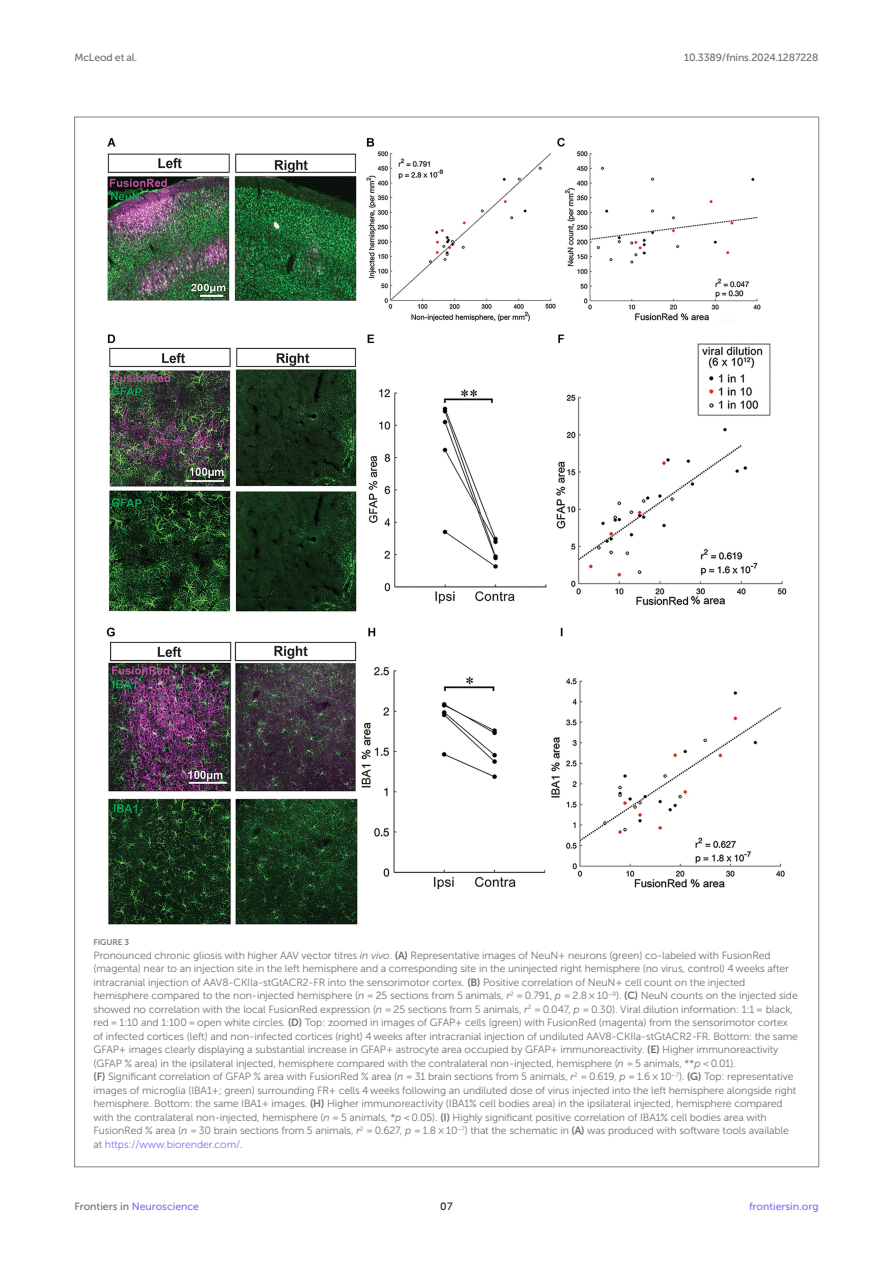
<style>
.page{position:relative;width:893px;height:1263px;background:#fff}
.page>*{position:absolute;margin:0;border:0;box-sizing:border-box;transform-origin:0 0}
.FIG_HD{font:10.5px/13.5px "Museo Sans 300";letter-spacing:-.01em;color:#706f70}
.t1{font:10.5px "Museo Sans 500";color:#856df0}
.t2{font:10.5px "Museo Sans 500";letter-spacing:-.015em;color:#706f70}
.t3{font:10.5px "Museo Sans 500";color:#1b1c1b}
.FIG_HD-2{font:8.25px "Museo Sans 700";letter-spacing:-.01em;color:#7e7f7f}
.s1{font-style:italic}
.s2{font-family:"Museo Sans 700"}
.s3{color:#856df0}
.s4{color:#706f70}
</style>
<div class="page">
<img style="left:106px;top:137px;width:681px;height:788px">
<p class="t2" style="left:74px;top:51px;width:64px">McLeod et al.</p>
<p class="t2" style="left:684px;top:51px;width:136px">10.3389/fnins.2024.1287228</p>
<p class="FIG_HD-2" style="left:94px;top:938px;width:37px">FIGURE 3</p>
<p class="FIG_HD" style="left:94px;top:948px;width:706px">Pronounced chronic gliosis with higher AAV vector titres <span class="s1">in vivo</span>. <span class="s2">(A)</span> Representative images of NeuN+ neurons (green) co-labeled with FusionRed (magenta) near to an injection site in the left hemisphere and a corresponding site in the uninjected right hemisphere (no virus, control) 4 weeks after intracranial injection of AAV8-CKIIa-stGtACR2-FR into the sensorimotor cortex. <span class="s2">(B)</span> Positive correlation of NeuN+ cell count on the injected hemisphere compared to the non-injected hemisphere (<span class="s1">n</span> = 25 sections from 5 animals, <span class="s1">r</span><sup>2</sup> = 0.791, <span class="s1">p</span> = 2.8 × 10<sup>−</sup><sup>9</sup>). <span class="s2">(C)</span> NeuN counts on the injected side showed no correlation with the local FusionRed expression (<span class="s1">n</span> = 25 sections from 5 animals, <span class="s1">r</span><sup>2</sup> = 0.047, <span class="s1">p</span> = 0.30). Viral dilution information: 1:1 = black, red = 1:10 and 1:100 = open white circles. <span class="s2">(D)</span> Top: zoomed in images of GFAP+ cells (green) with FusionRed (magenta) from the sensorimotor cortex of infected cortices (left) and non-infected cortices (right) 4 weeks after intracranial injection of undiluted AAV8-CKIIa-stGtACR2-FR. Bottom: the same GFAP+ images clearly displaying a substantial increase in GFAP+ astrocyte area occupied by GFAP+ immunoreactivity. <span class="s2">(E)</span> Higher immunoreactivity (GFAP % area) in the ipsilateral injected, hemisphere compared with the contralateral non-injected, hemisphere (<span class="s1">n</span> = 5 animals, **<span class="s1">p</span> &lt; 0.01).<br><span class="s2">(F)</span> Significant correlation of GFAP % area with FusionRed % area (<span class="s1">n</span> = 31 brain sections from 5 animals, <span class="s1">r</span><sup>2</sup> = 0.619, <span class="s1">p</span> = 1.6 × 10<sup>−</sup><sup>7</sup>). <span class="s2">(G)</span> Top: representative images of microglia (IBA1+; green) surrounding FR+ cells 4 weeks following an undiluted dose of virus injected into the left hemisphere alongside right hemisphere. Bottom: the same IBA1+ images. <span class="s2">(H)</span> Higher immunoreactivity (IBA1% cell bodies area) in the ipsilateral injected, hemisphere compared with the contralateral non-injected, hemisphere (<span class="s1">n</span> = 5 animals, *<span class="s1">p</span> &lt; 0.05). <span class="s2">(I)</span> Highly significant positive correlation of IBA1% cell bodies area with FusionRed % area (<span class="s1">n</span> = 30 brain sections from 5 animals, <span class="s1">r</span><sup>2</sup> = 0.627, <span class="s1">p</span> = 1.8 × 10<sup>−</sup><sup>7</sup>) that the schematic in <span class="s2">(A)</span> was produced with software tools available at <span class="s3">https://www.biorender.com/</span>.</p>
<p class="t1" style="left:74px;top:1200px;width:126px"><span class="s4">Frontiers in</span> Neuroscience</p>
<p class="t3" style="left:440px;top:1200px;width:14px">07</p>
<p class="t1" style="left:749px;top:1200px;width:71px">frontiersin.org</p>
</div>
